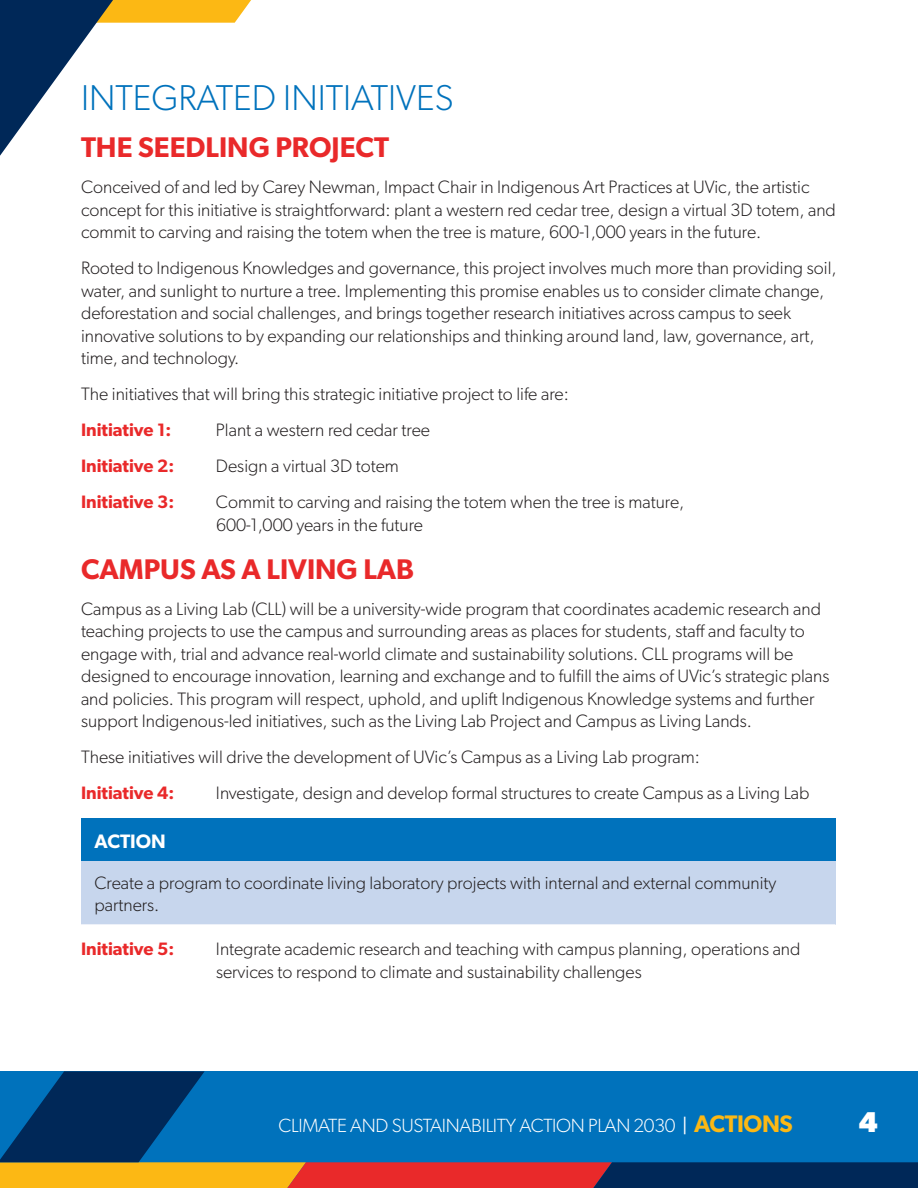
<style>
.page{position:relative;width:918px;height:1188px;background:#fff}
.page>*{position:absolute;margin:0;border:0;box-sizing:border-box;transform-origin:0 0}
.Heading_1{font:300 36px "Gibson";color:#0072bc}
.t1{font:700 28.65px "Gibson";color:#fff}
.Heading_2{font:600 28.5px "Gibson";color:#e9292a}
.Table_Header{font:600 19.5px "Gibson";color:#fff}
.t2{font:300 19.2px "Gibson";letter-spacing:-.015em;color:#fff}
.Initiatives{font:300 18px/22.5px "Gibson";color:#231f20}
.Initiatives-2{font:600 18px "Gibson";color:#e9292a}
.s1{font-weight:400}
.s2{font-weight:600;font-size:24px;color:#fcb814}
</style>
<div class="page">
<div style="left:81px;top:819px;width:755px;height:42px;background:#0072bc"></div>
<div style="left:81px;top:861px;width:755px;height:64px;background:#c7d6ed"></div>
<hr style="left:81px;top:924px;width:755px;height:1px;background:#fff">
<svg style="left:0;top:1071px;width:918px;height:117px;background:#226392"></svg>
<svg style="left:0;top:0;width:251px;height:156px"></svg>
<p class="Heading_1" style="left:81px;top:76px;width:374px">INTEGRATED INITIATIVES</p>
<p class="Heading_2" style="left:81px;top:131px;width:310px">THE SEEDLING PROJECT</p>
<p class="Initiatives" style="left:81px;top:176px;width:756px">Conceived of and led by Carey Newman, Impact Chair in Indigenous Art Practices at UVic, the artistic concept for this initiative is straightforward: plant a western red cedar tree, design a virtual 3D totem, and commit to carving and raising the totem when the tree is mature, 600-1,000 years in the future.</p>
<p class="Initiatives" style="left:81px;top:257px;width:757px">Rooted to Indigenous Knowledges and governance, this project involves much more than providing soil, water, and sunlight to nurture a tree. Implementing this promise enables us to consider climate change, deforestation and social challenges, and brings together research initiatives across campus to seek innovative solutions to by expanding our relationships and thinking around land, law, governance, art, time, and technology.</p>
<p class="Initiatives" style="left:81px;top:383px;width:489px">The initiatives that will bring this strategic initiative project to life are:</p>
<p class="Initiatives-2" style="left:81px;top:420px;width:92px">Initiative 1:</p>
<p class="Initiatives" style="left:216px;top:419px;width:216px">Plant a western red cedar tree</p>
<p class="Initiatives-2" style="left:81px;top:456px;width:95px">Initiative 2:</p>
<p class="Initiatives" style="left:216px;top:455px;width:184px">Design a virtual 3D totem</p>
<p class="Initiatives-2" style="left:81px;top:492px;width:95px">Initiative 3:</p>
<p class="Initiatives" style="left:216px;top:491px;width:470px">Commit to carving and raising the totem when the tree is mature,<br>600-1,000 years in the future</p>
<p class="Heading_2" style="left:81px;top:552px;width:335px">CAMPUS AS A LIVING LAB</p>
<p class="Initiatives" style="left:81px;top:597px;width:750px">Campus as a Living Lab (CLL) will be a university-wide program that coordinates academic research and teaching projects to use the campus and surrounding areas as places for students, staff and faculty to engage with, trial and advance real-world climate and sustainability solutions. CLL programs will be designed to encourage innovation, learning and exchange and to fulfill the aims of UVic’s strategic plans and policies. This program will respect, uphold, and uplift Indigenous Knowledge systems and further support Indigenous-led initiatives, such as the Living Lab Project and Campus as Living Lands.</p>
<p class="Initiatives" style="left:81px;top:746px;width:620px">These initiatives will drive the development of UVic’s Campus as a Living Lab program:</p>
<p class="Initiatives-2" style="left:81px;top:782px;width:95px">Initiative 4:</p>
<p class="Initiatives" style="left:216px;top:782px;width:595px">Investigate, design and develop formal structures to create Campus as a Living Lab</p>
<p class="Table_Header" style="left:94px;top:829px;width:73px">ACTION</p>
<p class="Initiatives" style="left:94px;top:871px;width:683px">Create a program to coordinate living laboratory projects with internal and external community partners.</p>
<p class="Initiatives-2" style="left:81px;top:938px;width:95px">Initiative 5:</p>
<p class="Initiatives" style="left:216px;top:938px;width:586px">Integrate academic research and teaching with campus planning, operations and services to respond to climate and sustainability challenges</p>
<p class="t2" style="left:279px;top:1113px;width:516px">CLIMATE AND SUSTAINABILITY ACTION PLAN 2030 <span class="s1">|</span> <span class="s2">ACTIONS</span></p>
<h2 class="t1" style="left:859px;top:1105px;width:21px">4</h2>
</div>
